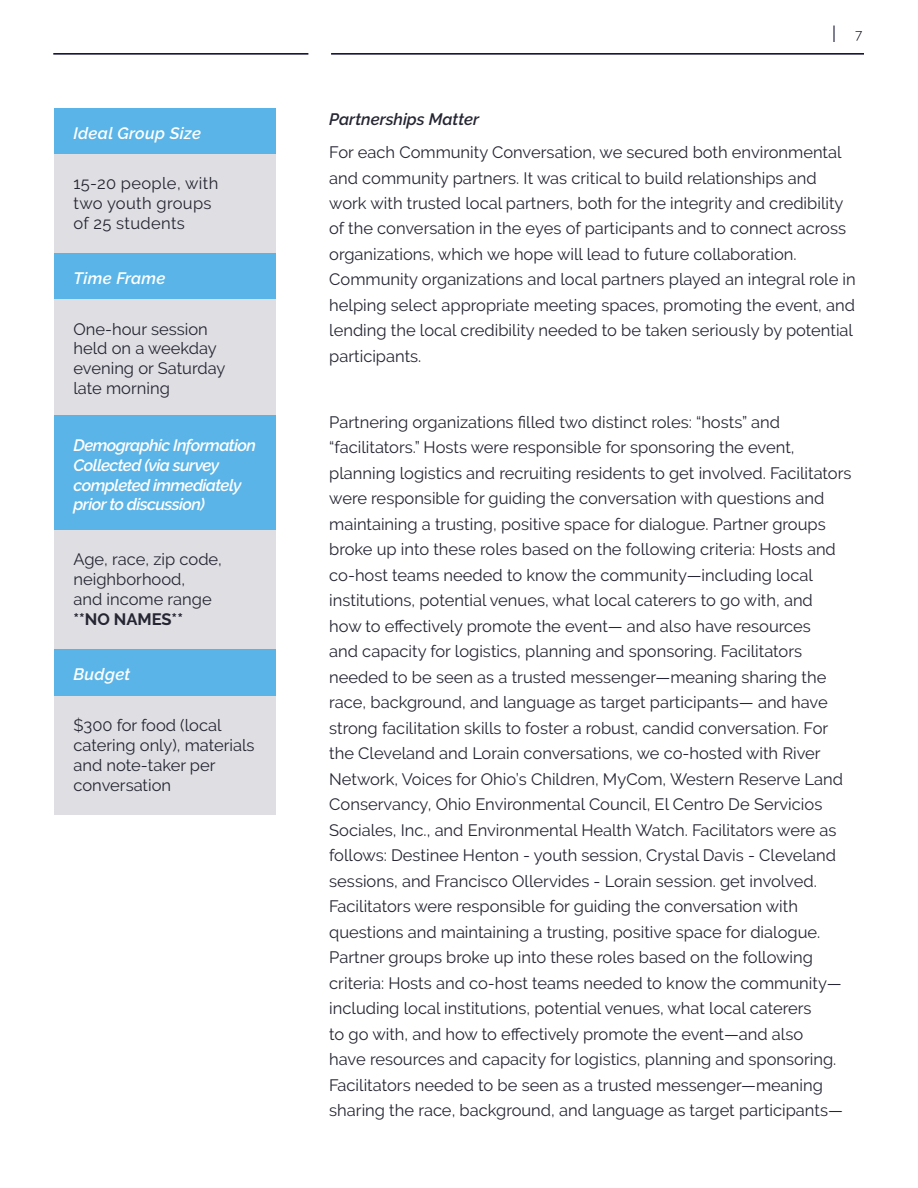
<style>
.page{position:relative;width:918px;height:1188px;background:#fff}
.page>*{position:absolute;margin:0;border:0;box-sizing:border-box;transform-origin:0 0}
.t1{font:16.5px/25.5px "Raleway";color:#262633}
.t2{font:italic 600 16.5px/19.8px "Raleway";letter-spacing:-.035em;color:#fff}
.t3{font:16.5px/19.8px "Raleway";letter-spacing:.02em;color:#262633}
.t4{font:italic 600 16.5px "Raleway";letter-spacing:.02em;color:#fff}
.t5{font:italic 600 16.5px "Raleway";color:#262633}
.t6{font:700 16.5px "Raleway";color:#262633}
.t7{font:300 13.5px "Raleway";color:#00000f}
</style>
<div class="page">
<hr style="left:331px;top:53px;width:533px;height:2px;background:#00002a">
<hr style="left:53px;top:53px;width:255px;height:2px;background:#00002a">
<svg style="left:834px;top:26px;width:1px;height:16px"></svg>
<div style="left:54px;top:108px;width:222px;height:46px;background:#5ab4e7"></div>
<div style="left:54px;top:154px;width:222px;height:100px;background:#dedee3"></div>
<div style="left:54px;top:254px;width:222px;height:46px;background:#5ab4e7"></div>
<div style="left:54px;top:299px;width:222px;height:118px;background:#dedee3"></div>
<div style="left:54px;top:416px;width:222px;height:115px;background:#5ab4e7"></div>
<div style="left:54px;top:530px;width:222px;height:119px;background:#dedee3"></div>
<div style="left:54px;top:650px;width:222px;height:46px;background:#5ab4e7"></div>
<div style="left:54px;top:696px;width:222px;height:118px;background:#dedee3"></div>
<p class="t4" style="left:74px;top:123px;width:129px">Ideal Group Size</p>
<p class="t3" style="left:74px;top:173px;width:146px">15-20 people, with two youth groups of 25 students</p>
<p class="t4" style="left:74px;top:269px;width:94px">Time Frame</p>
<p class="t1" style="left:74px;top:319px;width:153px;line-height:19.8px">One-hour session held on a weekday evening or Saturday late morning</p>
<p class="t2" style="left:74px;top:435px;width:184px">Demographic Information<br>Collected (via survey completed immediately prior to discussion)</p>
<p class="t1" style="left:74px;top:550px;width:150px;line-height:19.8px">Age, race, zip code, neighborhood,<br>and income range</p>
<p class="t6" style="left:74px;top:610px;width:111px">**NO NAMES**</p>
<p class="t2" style="left:74px;top:665px;width:58px">Budget</p>
<p class="t1" style="left:74px;top:715px;width:183px;line-height:19.8px">$300 for food (local catering only), materials and note-taker per conversation</p>
<p class="t7" style="left:855px;top:26px;width:9px">7</p>
<p class="t5" style="left:329px;top:110px;width:151px">Partnerships Matter</p>
<p class="t1" style="left:329px;top:139px;width:528px">For each Community Conversation, we secured both environmental and community partners. It was critical to build relationships and work with trusted local partners, both for the integrity and credibility of the conversation in the eyes of participants and to connect across organizations, which we hope will lead to future collaboration.<br>Community organizations and local partners played an integral role in helping select appropriate meeting spaces, promoting the event, and lending the local credibility needed to be taken seriously by potential participants.</p>
<p class="t1" style="left:329px;top:409px;width:524px">Partnering organizations filled two distinct roles: “hosts” and “facilitators.” Hosts were responsible for sponsoring the event, planning logistics and recruiting residents to get involved. Facilitators were responsible for guiding the conversation with questions and maintaining a trusting, positive space for dialogue. Partner groups broke up into these roles based on the following criteria: Hosts and co-host teams needed to know the community—including local institutions, potential venues, what local caterers to go with, and<br>how to effectively promote the event— and also have resources<br>and capacity for logistics, planning and sponsoring. Facilitators needed to be seen as a trusted messenger—meaning sharing the race, background, and language as target participants— and have strong facilitation skills to foster a robust, candid conversation. For the Cleveland and Lorain conversations, we co-hosted with River Network, Voices for Ohio’s Children, MyCom, Western Reserve Land Conservancy, Ohio Environmental Council, El Centro De Servicios Sociales, Inc., and Environmental Health Watch. Facilitators were as follows: Destinee Henton - youth session, Crystal Davis - Cleveland sessions, and Francisco Ollervides - Lorain session. get involved.<br>Facilitators were responsible for guiding the conversation with questions and maintaining a trusting, positive space for dialogue.<br>Partner groups broke up into these roles based on the following criteria: Hosts and co-host teams needed to know the community— including local institutions, potential venues, what local caterers<br>to go with, and how to effectively promote the event—and also<br>have resources and capacity for logistics, planning and sponsoring.<br>Facilitators needed to be seen as a trusted messenger—meaning sharing the race, background, and language as target participants—</p>
</div>
